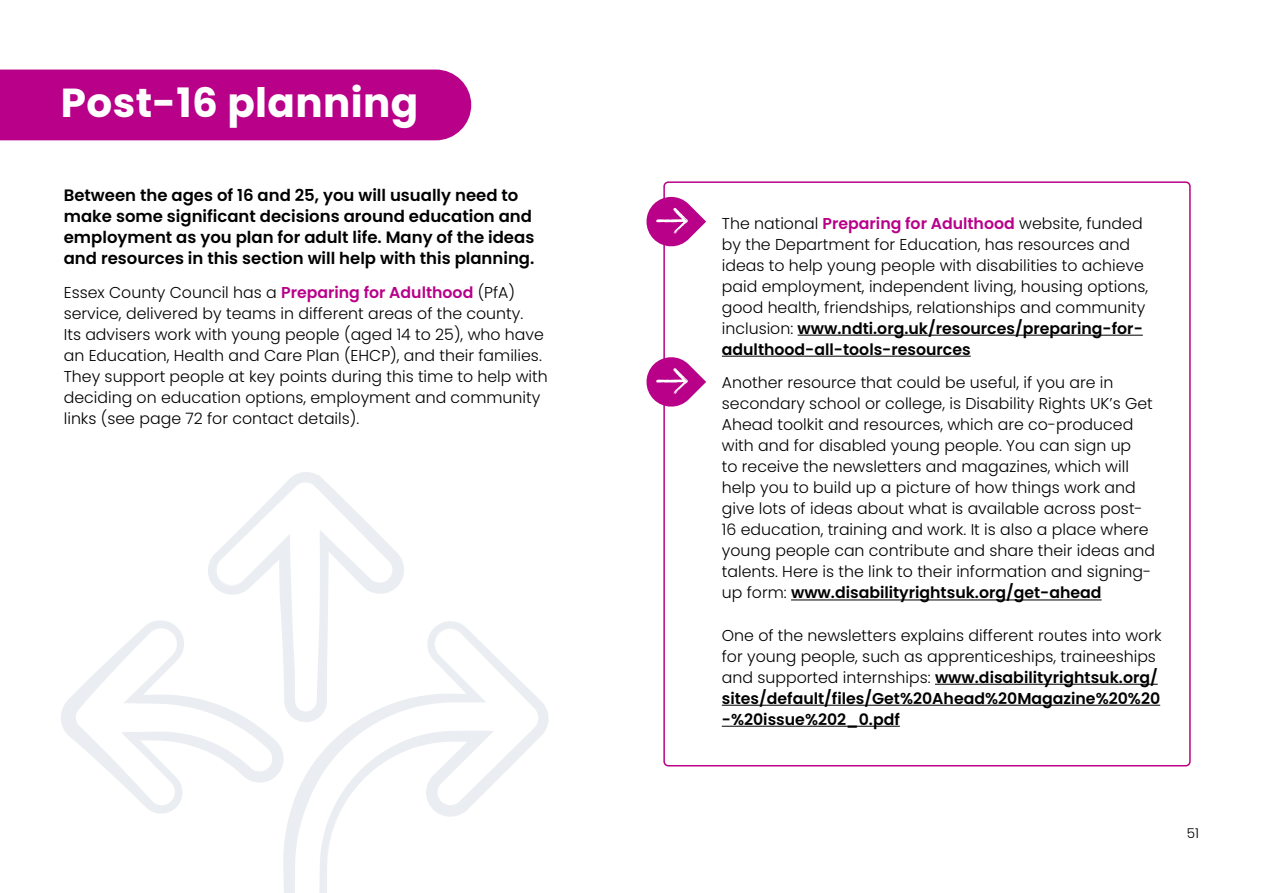
<style>
.page{position:relative;width:1263px;height:893px;background:#fff}
.page>*{position:absolute;margin:0;border:0;box-sizing:border-box;transform-origin:0 0}
.Subheading_H3_-_In_c{font:700 40.5px "Poppins";letter-spacing:.01em;color:#fff}
.Intro_Para_P{font:600 16.5px/21px "Poppins";color:#000}
.Body_Copy_P{font:300 15.75px/21px "Poppins";color:#000}
.t1{font:300 13.5px "Poppins";color:#000}
.s1{font-weight:600;color:#b80089}
.s2{font-weight:600}
</style>
<div class="page">
<div style="left:0;top:70px;width:471px;height:70px;background:#b80089"></div>
<div style="left:663px;top:181px;width:528px;height:585px;border:2px solid #b80089;border-radius:4px"></div>
<svg style="left:646px;top:194px;width:60px;height:55px"></svg>
<svg style="left:646px;top:355px;width:60px;height:54px"></svg>
<svg style="left:283px;top:621px;width:266px;height:272px"></svg>
<svg style="left:61px;top:620px;width:338px;height:194px"></svg>
<svg style="left:207px;top:472px;width:197px;height:250px"></svg>
<hr style="left:798px;top:335px;width:345px;height:1px;background:#000">
<hr style="left:722px;top:356px;width:249px;height:1px;background:#000">
<hr style="left:791px;top:600px;width:311px;height:1px;background:#000">
<hr style="left:935px;top:684px;width:223px;height:1px;background:#000">
<hr style="left:722px;top:705px;width:438px;height:1px;background:#000">
<hr style="left:722px;top:726px;width:178px;height:1px;background:#000">
<h3 class="Subheading_H3_-_In_c" style="left:61px;top:79px;width:359px">Post-16 planning</h3>
<p class="Intro_Para_P" style="left:64px;top:185px;width:472px">Between the ages of 16 and 25, you will usually need to make some significant decisions around education and employment as you plan for adult life. Many of the ideas and resources in this section will help with this planning.</p>
<p class="Body_Copy_P" style="left:64px;top:282px;width:485px">Essex County Council has a <span class="s1">Preparing for Adulthood</span> (PfA) service, delivered by teams in different areas of the county.<br>Its advisers work with young people (aged 14 to 25), who have an Education, Health and Care Plan (EHCP), and their families.<br>They support people at key points during this time to help with deciding on education options, employment and community links (see page 72 for contact details).</p>
<p class="Body_Copy_P" style="left:722px;top:213px;width:428px">The national <span class="s1">Preparing for Adulthood</span> website, funded by the Department for Education, has resources and ideas to help young people with disabilities to achieve paid employment, independent living, housing options, good health, friendships, relationships and community inclusion: <span class="s2">www.ndti.org.uk/resources/preparing-for&shy;adulthood-all-tools-resources</span></p>
<p class="Body_Copy_P" style="left:722px;top:372px;width:435px">Another resource that could be useful, if you are in secondary school or college, is Disability Rights UK’s Get Ahead toolkit and resources, which are co-produced with and for disabled young people. You can sign up<br>to receive the newsletters and magazines, which will help you to build up a picture of how things work and give lots of ideas about what is available across post-16 education, training and work. It is also a place where young people can contribute and share their ideas and talents. Here is the link to their information and signing&shy;up form: <span class="s2">www.disabilityrightsuk.org/get-ahead</span></p>
<p class="Body_Copy_P" style="left:722px;top:625px;width:441px">One of the newsletters explains different routes into work for young people, such as apprenticeships, traineeships and supported internships: <span class="s2">www.disabilityrightsuk.org/ sites/default/files/Get%20Ahead%20Magazine%20%20 -%20issue%202_0.pdf</span></p>
<p class="t1" style="left:1187px;top:825px;width:14px">51</p>
</div>
